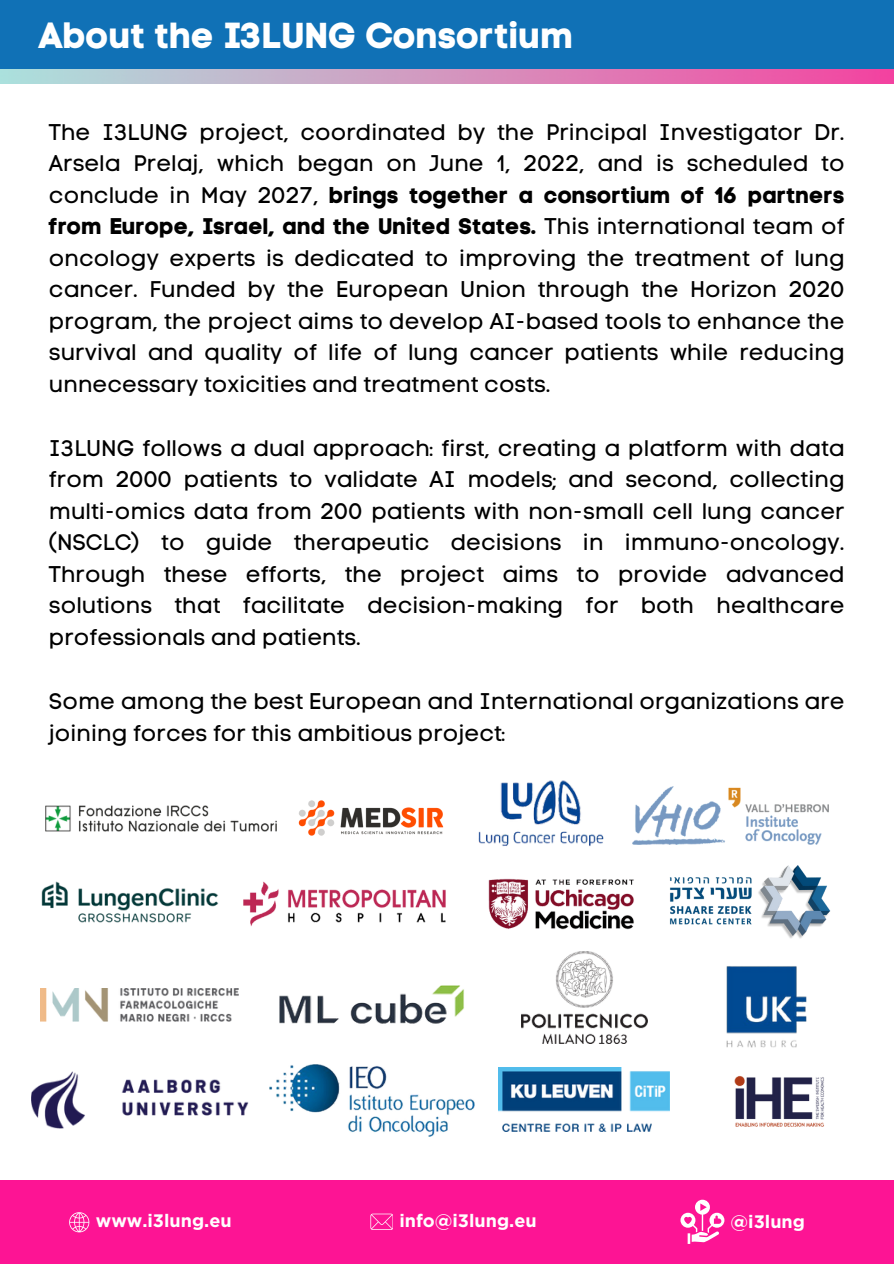
<style>
.page{position:relative;width:894px;height:1264px;background:#fff}
.page>*{position:absolute;margin:0;border:0;box-sizing:border-box;transform-origin:0 0}
.t1{font:36px "Code Pro Bold LC";color:#fff}
.t2{font:22.5px/31.5px "Code Pro Normal LC";color:#000;text-align:justify}
.t3{font:700 18px "Gotham";color:#fff}
.s1{font-family:"Code Pro Bold LC"}
</style>
<div class="page">
<div style="left:0;top:1180px;width:893px;height:83px;background:#fd1494"></div>
<div style="left:0;top:0;width:893px;height:84px;background:#1071b6"></div>
<img style="left:0;top:69px;width:893px;height:14px">
<svg style="left:69px;top:1212px;width:20px;height:20px"></svg>
<svg style="left:370px;top:1213px;width:23px;height:16px"></svg>
<img style="left:298px;top:800px;width:146px;height:36px">
<img style="left:46px;top:805px;width:230px;height:27px">
<img style="left:478px;top:780px;width:126px;height:67px">
<img style="left:632px;top:786px;width:196px;height:58px">
<img style="left:41px;top:881px;width:178px;height:42px">
<img style="left:243px;top:881px;width:203px;height:45px">
<img style="left:488px;top:878px;width:146px;height:52px">
<img style="left:669px;top:865px;width:162px;height:58px">
<img style="left:40px;top:988px;width:198px;height:33px">
<img style="left:279px;top:985px;width:185px;height:39px">
<img style="left:521px;top:951px;width:88px;height:92px">
<img style="left:609px;top:923px;width:215px;height:165px">
<img style="left:31px;top:1071px;width:217px;height:57px">
<img style="left:269px;top:1064px;width:205px;height:72px">
<img style="left:498px;top:1067px;width:171px;height:64px">
<img style="left:713px;top:1064px;width:111px;height:63px">
<svg style="left:680px;top:1199px;width:44px;height:44px"></svg>
<p class="t1" style="left:38px;top:14px;width:537px">About the I3LUNG Consortium</p>
<h2 class="t2" style="left:49px;top:116px;width:797px">The I3LUNG project, coordinated by the Principal Investigator Dr.<br>Arsela Prelaj, which began on June 1, 2022, and is scheduled to conclude in May 2027, <span class="s1">brings together a consortium of 16 partners from Europe, Israel, and the United States.</span> This international team of oncology experts is dedicated to improving the treatment of lung cancer. Funded by the European Union through the Horizon 2020 program, the project aims to develop AI-based tools to enhance the survival and quality of life of lung cancer patients while reducing unnecessary toxicities and treatment costs.</h2>
<h2 class="t2" style="left:49px;top:432px;width:797px">I3LUNG follows a dual approach: first, creating a platform with data from 2000 patients to validate AI models; and second, collecting multi-omics data from 200 patients with non-small cell lung cancer (NSCLC) to guide therapeutic decisions in immuno-oncology.<br>Through these efforts, the project aims to provide advanced solutions that facilitate decision-making for both healthcare professionals and patients.</h2>
<p class="t2" style="left:49px;top:685px;width:797px">Some among the best European and International organizations are joining forces for this ambitious project:</p>
<p class="t3" style="left:96px;top:1210px;width:137px">www.i3lung.eu</p>
<h2 class="t3" style="left:399px;top:1210px;width:139px">info@i3lung.eu</h2>
<p class="t3" style="left:730px;top:1211px;width:76px">@i3lung</p>
</div>
